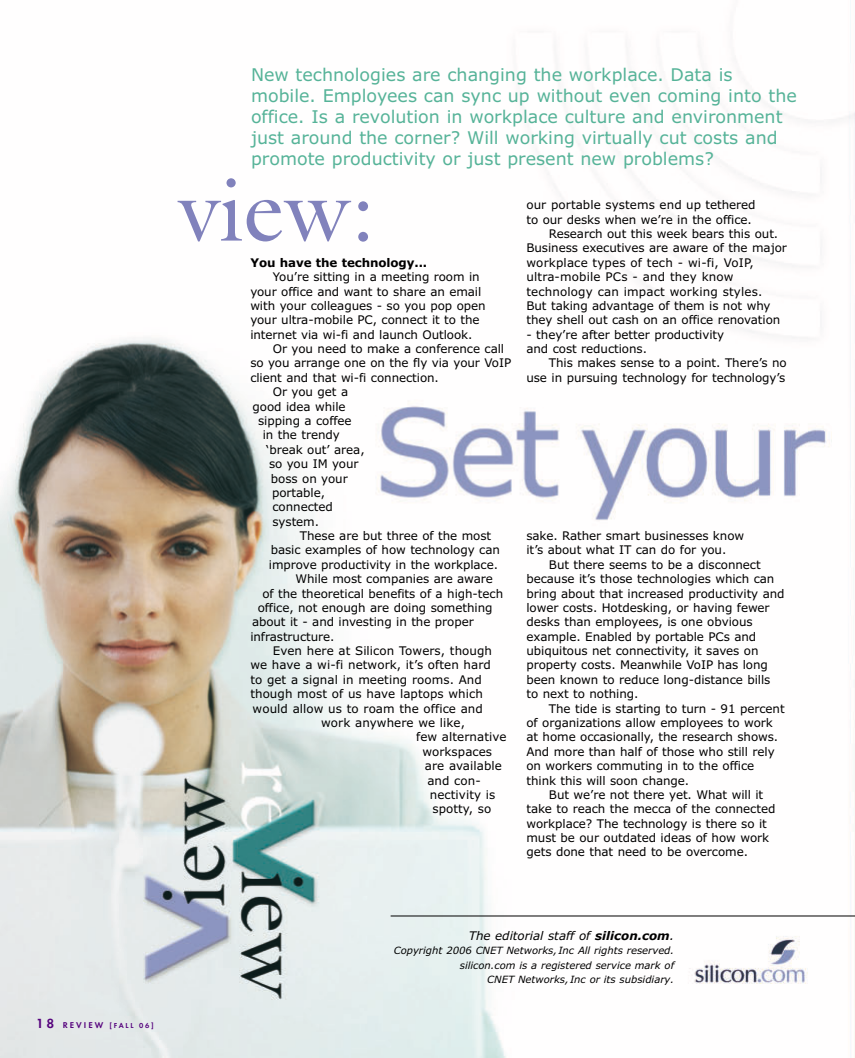
<style>
.page{position:relative;width:855px;height:1058px;background:#fff}
.page>*{position:absolute;margin:0;border:0;box-sizing:border-box;transform-origin:0 0}
.t1{font:90px "Galliard";color:#8182bc}
.t2{font:17.5px/21px "Verdana";color:#56b398}
.t3{font:11.88px "Verdana";letter-spacing:-.005em;color:#000}
.t4{font:11.88px "Verdana";letter-spacing:.015em;color:#000}
.t5{font:italic 11.88px "Verdana";color:#000}
.t6{font:700 11.88px "Verdana";letter-spacing:-.005em;color:#000}
.t7{font:italic 10px/14.4px "Verdana";color:#000;text-align:right}
.t8{font:700 7.5px "Function";letter-spacing:.225em;color:#55027d}
.s1{font-size:13.75px}
.s2{font-size:8.75px}
.s3{font-weight:700}
</style>
<div class="page">
<img style="left:0;top:0;width:855px;height:1058px">
<hr style="left:391px;top:915px;width:464px;height:1px;background:#000">
<p class="t2" style="left:251px;top:64px;width:547px">New technologies are changing the workplace. Data is mobile. Employees can sync up without even coming into the office. Is a revolution in workplace culture and environment just around the corner? Will working virtually cut costs and promote productivity or just present new problems?</p>
<p class="t1" style="left:179px;top:157px;width:198px">view:</p>
<p class="t6" style="left:250px;top:256px;width:178px">You have the technology...</p>
<p class="t3" style="left:273px;top:270px;width:209px">You’re sitting in a meeting room in</p>
<p class="t3" style="left:250px;top:284px;width:233px">your office and want to share an email</p>
<p class="t3" style="left:250px;top:299px;width:237px">with your colleagues - so you pop open</p>
<p class="t3" style="left:250px;top:313px;width:231px">your ultra-mobile PC, connect it to the</p>
<p class="t3" style="left:250px;top:327px;width:224px">internet via wi-fi and launch Outlook.</p>
<p class="t3" style="left:273px;top:342px;width:233px">Or you need to make a conference call</p>
<p class="t3" style="left:250px;top:356px;width:262px">so you arrange one on the fly via your VoIP</p>
<p class="t3" style="left:250px;top:371px;width:190px">client and that wi-fi connection.</p>
<p class="t3" style="left:273px;top:385px;width:77px">Or you get a</p>
<p class="t3" style="left:253px;top:399px;width:95px">good idea while</p>
<p class="t3" style="left:258px;top:414px;width:95px">sipping a coffee</p>
<p class="t3" style="left:263px;top:428px;width:79px">in the trendy</p>
<p class="t3" style="left:266px;top:442px;width:100px">‘break out’ area,</p>
<p class="t3" style="left:269px;top:457px;width:91px">so you IM your</p>
<p class="t3" style="left:271px;top:471px;width:78px">boss on your</p>
<p class="t3" style="left:272px;top:486px;width:54px">portable,</p>
<p class="t3" style="left:273px;top:500px;width:62px">connected</p>
<p class="t3" style="left:273px;top:514px;width:48px">system.</p>
<p class="t3" style="left:300px;top:529px;width:193px">These are but three of the most</p>
<p class="t3" style="left:271px;top:543px;width:231px">basic examples of how technology can</p>
<p class="t3" style="left:269px;top:557px;width:231px">improve productivity in the workplace.</p>
<p class="t3" style="left:295px;top:572px;width:199px">While most companies are aware</p>
<p class="t3" style="left:262px;top:586px;width:242px">of the theoretical benefits of a high-tech</p>
<p class="t3" style="left:258px;top:601px;width:236px">office, not enough are doing something</p>
<p class="t3" style="left:252px;top:615px;width:223px">about it - and investing in the proper</p>
<p class="t3" style="left:250px;top:629px;width:86px">infrastructure.</p>
<p class="t3" style="left:273px;top:644px;width:221px">Even here at Silicon Towers, though</p>
<p class="t3" style="left:250px;top:658px;width:242px">we have a wi-fi network, it’s often hard</p>
<p class="t3" style="left:250px;top:672px;width:233px">to get a signal in meeting rooms. And</p>
<p class="t3" style="left:250px;top:687px;width:234px">though most of us have laptops which</p>
<p class="t3" style="left:253px;top:701px;width:232px">would allow us to roam the office and</p>
<p class="t3" style="left:321px;top:716px;width:145px">work anywhere we like,</p>
<p class="t3" style="left:416px;top:730px;width:92px">few alternative</p>
<p class="t3" style="left:422px;top:744px;width:71px">workspaces</p>
<p class="t3" style="left:425px;top:759px;width:79px">are available</p>
<p class="t3" style="left:427px;top:773px;width:55px">and con-</p>
<p class="t3" style="left:430px;top:787px;width:67px">nectivity is</p>
<p class="t3" style="left:432px;top:802px;width:60px">spotty, so</p>
<p class="t3" style="left:526px;top:198px;width:231px">our portable systems end up tethered</p>
<p class="t3" style="left:526px;top:212px;width:227px">to our desks when we’re in the office.</p>
<p class="t3" style="left:549px;top:227px;width:231px">Research out this week bears this out.</p>
<p class="t3" style="left:526px;top:241px;width:262px">Business executives are aware of the major</p>
<p class="t4" style="left:526px;top:256px;width:229px">workplace types of tech - wi-fi, VoIP,</p>
<p class="t4" style="left:526px;top:270px;width:209px">ultra-mobile PCs - and they know</p>
<p class="t4" style="left:526px;top:284px;width:237px">technology can impact working styles.</p>
<p class="t3" style="left:526px;top:299px;width:246px">But taking advantage of them is not why</p>
<p class="t3" style="left:526px;top:313px;width:255px">they shell out cash on an office renovation</p>
<p class="t3" style="left:526px;top:327px;width:199px">- they’re after better productivity</p>
<p class="t3" style="left:526px;top:342px;width:122px">and cost reductions.</p>
<p class="t3" style="left:549px;top:356px;width:239px">This makes sense to a point. There’s no</p>
<p class="t3" style="left:526px;top:371px;width:260px">use in pursuing technology for technology’s</p>
<p class="t3" style="left:526px;top:529px;width:219px">sake. Rather smart businesses know</p>
<p class="t3" style="left:526px;top:543px;width:201px">it’s about what IT can do for you.</p>
<p class="t3" style="left:549px;top:557px;width:213px">But there seems to be a disconnect</p>
<p class="t3" style="left:526px;top:572px;width:249px">because it’s those technologies which can</p>
<p class="t3" style="left:526px;top:586px;width:260px">bring about that increased productivity and</p>
<p class="t3" style="left:526px;top:601px;width:245px">lower costs. Hotdesking, or having fewer</p>
<p class="t3" style="left:526px;top:615px;width:228px">desks than employees, is one obvious</p>
<p class="t3" style="left:526px;top:629px;width:231px">example. Enabled by portable PCs and</p>
<p class="t3" style="left:526px;top:644px;width:234px">ubiquitous net connectivity, it saves on</p>
<p class="t3" style="left:526px;top:658px;width:243px">property costs. Meanwhile VoIP has long</p>
<p class="t3" style="left:526px;top:672px;width:246px">been known to reduce long-distance bills</p>
<p class="t3" style="left:526px;top:687px;width:113px">to next to nothing.</p>
<p class="t3" style="left:549px;top:701px;width:237px">The tide is starting to turn - 91 percent</p>
<p class="t3" style="left:526px;top:716px;width:248px">of organizations allow employees to work</p>
<p class="t3" style="left:526px;top:730px;width:253px">at home occasionally, the research shows.</p>
<p class="t3" style="left:526px;top:744px;width:250px">And more than half of those who still rely</p>
<p class="t3" style="left:526px;top:759px;width:229px">on workers commuting in to the office</p>
<p class="t3" style="left:526px;top:773px;width:164px">think this will soon change.</p>
<p class="t3" style="left:549px;top:787px;width:216px">But we’re not there yet. What will it</p>
<p class="t3" style="left:526px;top:802px;width:250px">take to reach the mecca of the connected</p>
<p class="t3" style="left:526px;top:816px;width:242px">workplace? The technology is there so it</p>
<p class="t3" style="left:526px;top:831px;width:244px">must be our outdated ideas of how work</p>
<p class="t3" style="left:526px;top:845px;width:223px">gets done that need to be overcome.</p>
<p class="t8" style="left:36px;top:1020px;width:119px"><span class="s1">18</span> <span class="s2">REVIEW</span> [FALL 06]</p>
<p class="t5" style="left:469px;top:928px;width:207px">The editorial staff of <span class="s3">silicon.com</span>.</p>
<p class="t7" style="left:394px;top:943px;width:282px">Copyright 2006 CNET Networks, Inc All rights reserved. silicon.com is a registered service mark of<br>CNET Networks, Inc or its subsidiary.</p>
</div>
